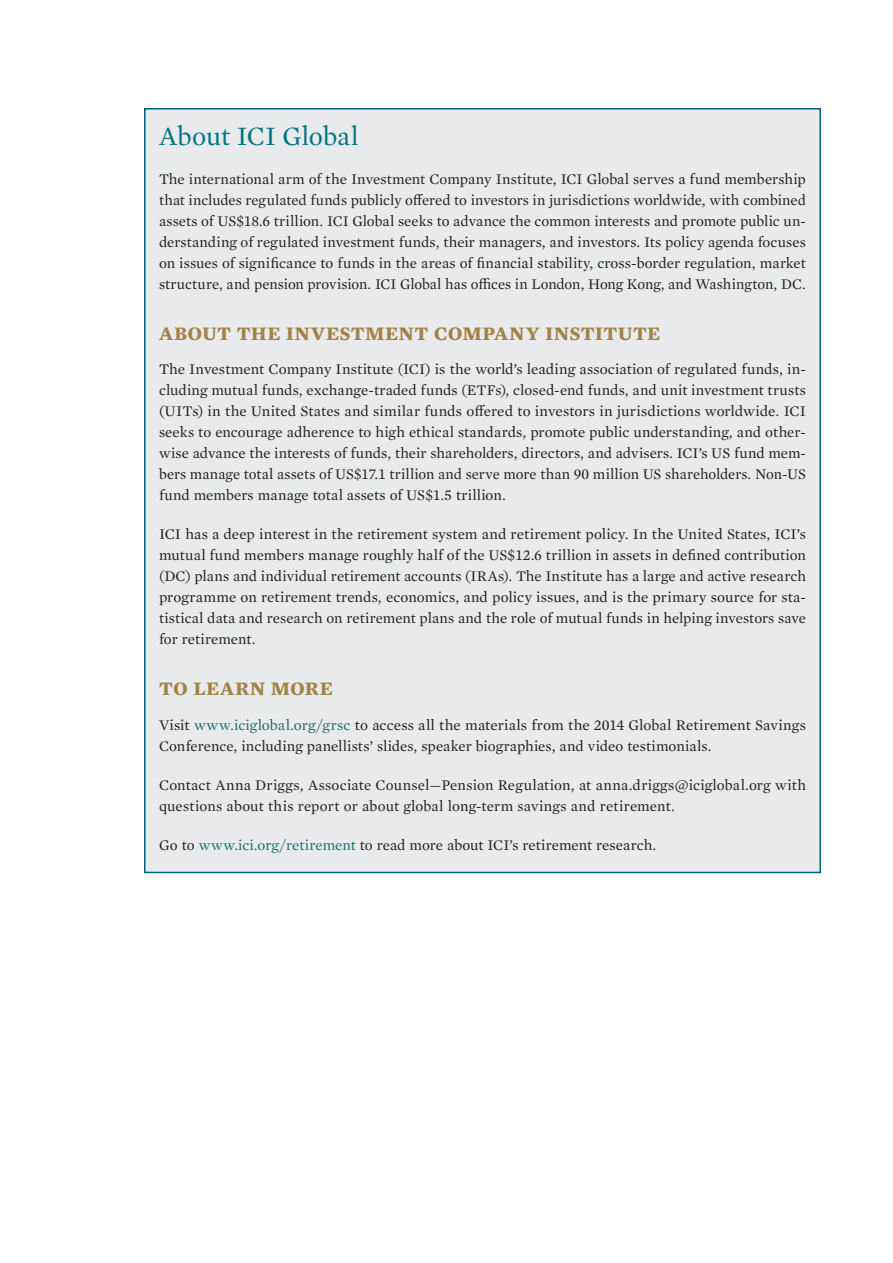
<style>
.page{position:relative;width:893px;height:1263px;background:#fff}
.page>*{position:absolute;margin:0;border:0;box-sizing:border-box;transform-origin:0 0}
.t1{font:27px "Mercury Text G1";letter-spacing:-.005em;color:#007481}
.t2{font:700 19.5px "Mercury Text G1";letter-spacing:.02em;color:#a18347}
.t3{font:15px/21px "Mercury Text G1";letter-spacing:.005em;color:#231f20;text-align:justify}
.s1{color:#216d67}
</style>
<div class="page">
<div style="left:145px;top:109px;width:675px;height:763px;background:#e9eaeb"></div>
<h1 class="t1" style="left:159px;top:116px;width:201px">About ICI Global</h1>
<p class="t3" style="left:159px;top:167px;width:648px">The international arm of the Investment Company Institute, ICI Global serves a fund membership that includes regulated funds publicly offered to investors in jurisdictions worldwide, with combined assets of US$18.6 trillion. ICI Global seeks to advance the common interests and promote public un&shy;derstanding of regulated investment funds, their managers, and investors. Its policy agenda focuses on issues of significance to funds in the areas of financial stability, cross-border regulation, market structure, and pension provision. ICI Global has offices in London, Hong Kong, and Washington, DC.</p>
<h2 class="t2" style="left:159px;top:318px;width:183px">ABOUT THE INVESTME</h2>
<h2 class="t2" style="left:398px;top:318px;width:184px">NT COMPANY INSTIT</h2>
<h2 class="t2" style="left:618px;top:318px;width:30px">UTE</h2>
<p class="t3" style="left:159px;top:358px;width:648px">The Investment Company Institute (ICI) is the world’s leading association of regulated funds, in&shy;cluding mutual funds, exchange-traded funds (ETFs), closed-end funds, and unit investment trusts (UITs) in the United States and similar funds offered to investors in jurisdictions worldwide. ICI seeks to encourage adherence to high ethical standards, promote public understanding, and other&shy;wise advance the interests of funds, their shareholders, directors, and advisers. ICI’s US fund mem&shy;bers manage total assets of US$17.1 trillion and serve more than 90 million US shareholders. Non-US fund members manage total assets of US$1.5 trillion.</p>
<p class="t3" style="left:159px;top:523px;width:649px">ICI has a deep interest in the retirement system and retirement policy. In the -United States, ICI’s mutual fund members manage roughly half of the US$12.6 trillion in assets in defined contribution (DC) plans and individual retirement accounts (IRAs). The Institute has a large and active research programme on retirement trends, economics, and policy issues, and is the primary source for sta&shy;tistical data and research on retirement plans and the role of mutual funds in helping investors save for retirement.</p>
<h2 class="t2" style="left:159px;top:674px;width:172px">TO LEARN MORE</h2>
<p class="t3" style="left:159px;top:713px;width:648px">Visit <span class="s1">www.iciglobal.org/grsc</span> to access all the materials from the 2014 Global Retirement Savings<br>Conference, including panellists’ slides, speaker biographies, and video testimonials.</p>
<p class="t3" style="left:159px;top:773px;width:648px">Contact Anna Driggs, Associate Counsel—Pension Regulation, at anna.driggs@iciglobal.org with questions about this report or about global long-term savings and retirement.</p>
<p class="t3" style="left:159px;top:833px;width:499px">Go to <span class="s1">www.ici.org/retirement</span> to read more about ICI’s retirement research.</p>
</div>
